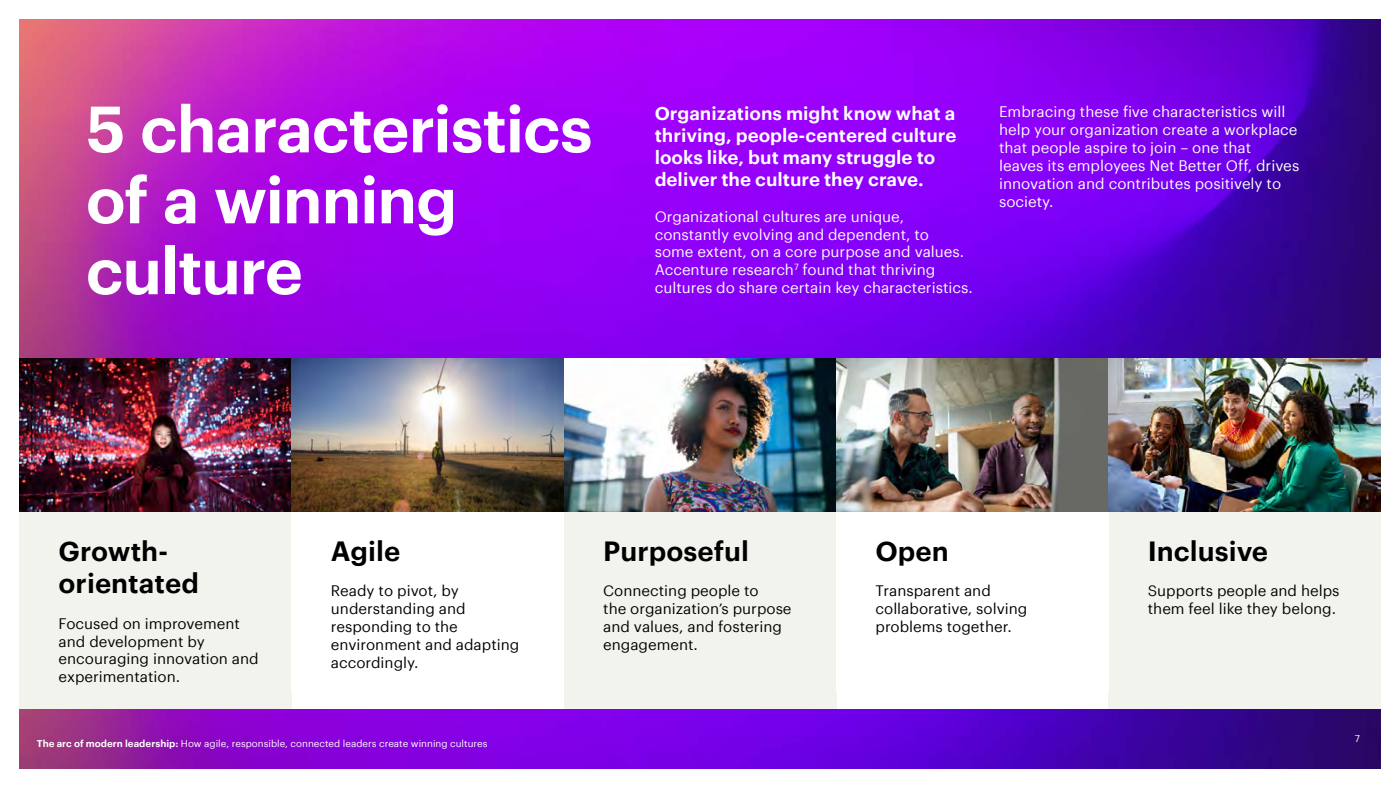
<style>
.page{position:relative;width:1400px;height:788px;background:#fff}
.page>*{position:absolute;margin:0;border:0;box-sizing:border-box;transform-origin:0 0}
.t1{font:600 63.88px/70.9px "Graphik";letter-spacing:-.02em;color:#fff}
.t2{font:600 27.12px/32.6px "Graphik";color:#000}
.t3{font:600 18.38px/22.1px "Graphik";color:#fff}
.t4{font:14.88px/17.8px "Graphik";color:#fff}
.t5{font:14.88px/17.8px "Graphik";color:#000}
.t6{font:9.62px "Graphik";color:#fff}
.s1{font-weight:600}
</style>
<div class="page">
<div style="left:1108px;top:511px;width:273px;height:198px;background:#f3f3ed"></div>
<div style="left:19px;top:511px;width:273px;height:198px;background:#f3f3ed"></div>
<div style="left:564px;top:511px;width:272px;height:198px;background:#f3f3ed"></div>
<img style="left:19px;top:19px;width:1362px;height:340px">
<img style="left:19px;top:709px;width:1362px;height:59px">
<img style="left:19px;top:359px;width:273px;height:152px">
<img style="left:564px;top:359px;width:272px;height:152px">
<img style="left:292px;top:359px;width:272px;height:152px">
<img style="left:836px;top:359px;width:272px;height:152px">
<img style="left:1108px;top:359px;width:273px;height:152px">
<h1 class="t1" style="left:86px;top:88px;width:508px">5 characteristics of a winning culture</h1>
<p class="t3" style="left:655px;top:101px;width:303px">Organizations might know what a thriving, people-centered culture looks like, but many struggle to deliver the culture they crave.</p>
<p class="t4" style="left:655px;top:206px;width:320px">Organizational cultures are unique, constantly evolving and dependent, to<br>some extent, on a core purpose and values.<br>Accenture research<sup>7</sup> found that thriving cultures do share certain key characteristics.</p>
<p class="t4" style="left:999px;top:102px;width:302px">Embracing these five characteristics will help your organization create a workplace that people aspire to join – one that leaves its employees Net Better Off, drives innovation and contributes positively to society.</p>
<h2 class="t2" style="left:59px;top:532px;width:142px">Growth&shy;orientated</h2>
<p class="t5" style="left:59px;top:613px;width:202px">Focused on improvement and development by encouraging innovation and experimentation.</p>
<h2 class="t2" style="left:331px;top:532px;width:71px">Agile</h2>
<p class="t5" style="left:331px;top:580px;width:190px">Ready to pivot, by understanding and responding to the environment and adapting accordingly.</p>
<p class="t6" style="left:37px;top:736px;width:452px"><span class="s1">The arc of modern leadership:</span> How agile, responsible, connected leaders create winning cultures</p>
<h2 class="t2" style="left:603px;top:532px;width:147px">Purposeful</h2>
<p class="t5" style="left:603px;top:580px;width:190px">Connecting people to<br>the organization’s purpose and values, and fostering engagement.</p>
<h2 class="t2" style="left:876px;top:532px;width:75px">Open</h2>
<p class="t5" style="left:876px;top:580px;width:153px">Transparent and collaborative, solving problems together.</p>
<h2 class="t2" style="left:1148px;top:532px;width:122px">Inclusive</h2>
<p class="t5" style="left:1148px;top:580px;width:193px">Supports people and helps them feel like they belong.</p>
<p class="t6" style="left:1355px;top:731px;width:7px">7</p>
</div>
